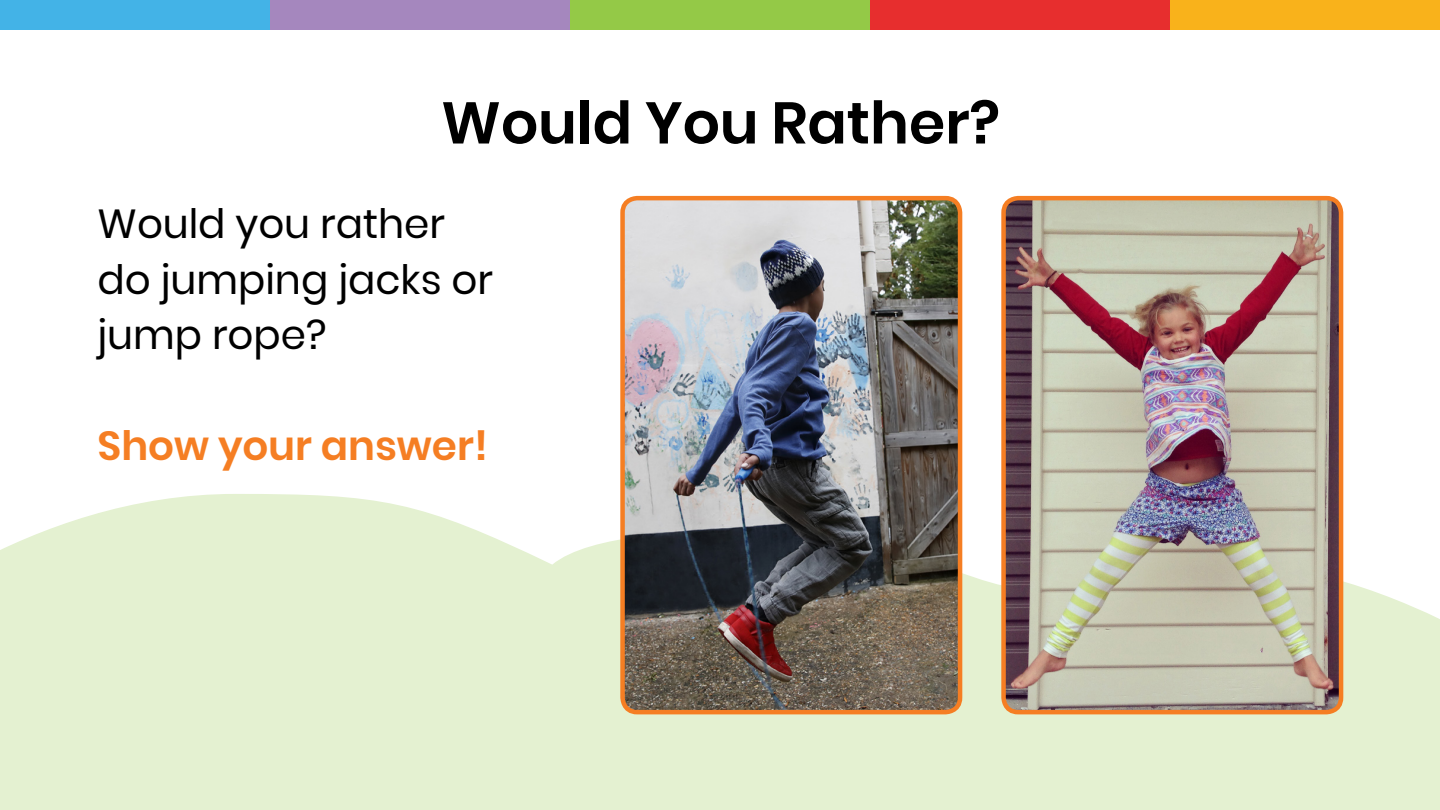
<style>
.page{position:relative;width:1440px;height:810px;background:#fff}
.page>*{position:absolute;margin:0;border:0;box-sizing:border-box;transform-origin:0 0}
.H1_Center{font:600 58.5px "Poppins";color:#000}
.body_Center_54pt{font:40.5px/55.5px "Poppins";color:#000}
.body_Center_54pt-2{font:600 40.5px "Poppins";color:#f57e23}
</style>
<div class="page">
<svg style="left:0;top:494px;width:1440px;height:316px;background:#e6f2d4"></svg>
<img style="left:1004px;top:201px;width:337px;height:511px">
<div style="left:1001px;top:196px;width:342px;height:518px;border:4px solid #f57e23;border-radius:15px"></div>
<img style="left:623px;top:201px;width:337px;height:511px">
<div style="left:620px;top:196px;width:342px;height:518px;border:4px solid #f57e23;border-radius:15px"></div>
<div style="left:0;top:0;width:270px;height:30px;background:#43b3e7"></div>
<div style="left:270px;top:0;width:300px;height:30px;background:#a587be"></div>
<div style="left:570px;top:0;width:300px;height:30px;background:#94c947"></div>
<div style="left:870px;top:0;width:300px;height:30px;background:#e72e2e"></div>
<div style="left:1170px;top:0;width:270px;height:30px;background:#f9b21b"></div>
<p class="H1_Center" style="left:441px;top:89px;width:560px">Would You Rather?</p>
<p class="body_Center_54pt" style="left:98px;top:197px;width:397px">Would you rather do jumping jacks or jump rope?</p>
<p class="body_Center_54pt-2" style="left:98px;top:423px;width:392px">Show your answer!</p>
</div>
